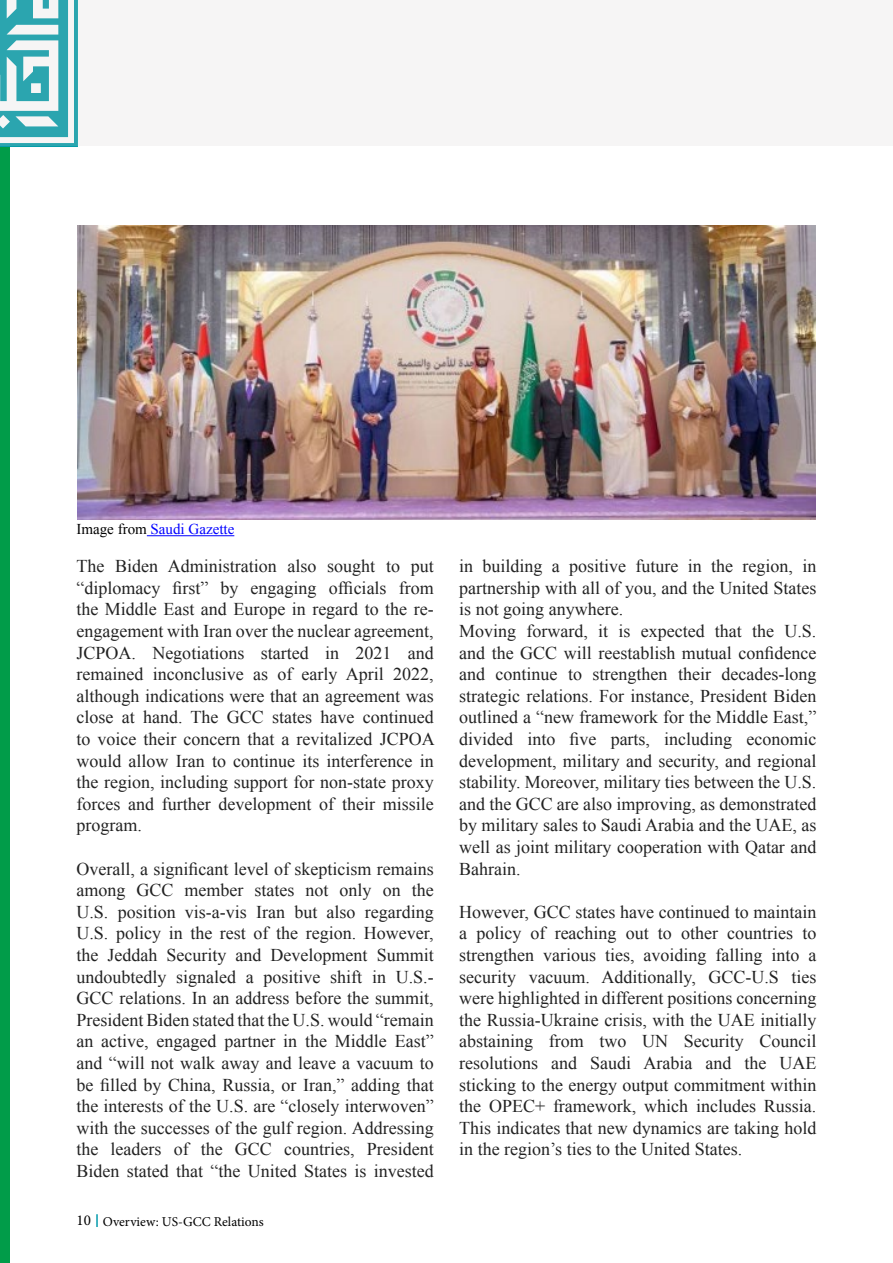
<style>
.page{position:relative;width:893px;height:1263px;background:#fff}
.page>*{position:absolute;margin:0;border:0;box-sizing:border-box;transform-origin:0 0}
.t1{font:18px/21.6px "Times New Roman";color:#222;text-align:justify}
.t2{font:15px "Times New Roman";color:#00f}
.t3{font:13.5px "Minion Pro";color:#000}
.s1{color:#000}
.s2{font-size:15px}
</style>
<div class="page">
<div style="left:0;top:0;width:893px;height:146px;background:#f6f5f5"></div>
<svg style="left:96px;top:1214px;width:2px;height:13px"></svg>
<div style="left:0;top:147px;width:9px;height:1116px;background:#019c49"></div>
<img style="left:77px;top:225px;width:739px;height:294px">
<hr style="left:147px;top:535px;width:87px;height:1px;background:#00f">
<p class="t2" style="left:76px;top:519px;width:159px"><span class="s1">Image from</span> Saudi Gazette</p>
<p class="t1" style="left:76px;top:555px;width:360px">The Biden Administration also sought to put “diplomacy first” by engaging officials from the Middle East and Europe in regard to the re&shy;engagement with Iran over the nuclear agreement, JCPOA. Negotiations started in 2021 and remained inconclusive as of early April 2022, although indications were that an agreement was close at hand. The GCC states have continued to voice their concern that a revitalized JCPOA would allow Iran to continue its interference in the region, including support for non-state proxy forces and further development of their missile program.</p>
<p class="t1" style="left:76px;top:857px;width:359px">Overall, a significant level of skepticism remains among GCC member states not only on the U.S. position vis-a-vis Iran but also regarding U.S. policy in the rest of the region. However, the Jeddah Security and Development Summit undoubtedly signaled a positive shift in U.S.- GCC relations. In an address before the summit, President Biden stated that the U.S. would “remain an active, engaged partner in the Middle East” and “will not walk away and leave a vacuum to be filled by China, Russia, or Iran,” adding that the interests of the U.S. are “closely interwoven” with the successes of the gulf region. Addressing the leaders of the GCC countries, President Biden stated that “the United States is invested</p>
<p class="t3" style="left:76px;top:1212px;width:189px"><span class="s2">10</span> Overview: US-GCC Relations</p>
<p class="t1" style="left:459px;top:555px;width:359px;text-align:left">in building a positive future in the region, in partnership with all of you, and the United States is not going anywhere.<br>Moving forward, it is expected that the U.S. and the GCC will reestablish mutual confidence and continue to strengthen their decades-long strategic relations. For instance, President Biden outlined a “new framework for the Middle East,” divided into five parts, including economic development, military and security, and regional stability. Moreover, military ties between the U.S. and the GCC are also improving, as demonstrated by military sales to Saudi Arabia and the UAE, as well as joint military cooperation with Qatar and Bahrain.</p>
<p class="t1" style="left:459px;top:901px;width:359px">However, GCC states have continued to maintain a policy of reaching out to other countries to strengthen various ties, avoiding falling into a security vacuum. Additionally, GCC-U.S ties were highlighted in different positions concerning the Russia-Ukraine crisis, with the UAE initially abstaining from two UN Security Council resolutions and Saudi Arabia and the UAE sticking to the energy output commitment within the OPEC+ framework, which includes Russia.<br>This indicates that new dynamics are taking hold in the region’s ties to the United States.</p>
</div>
